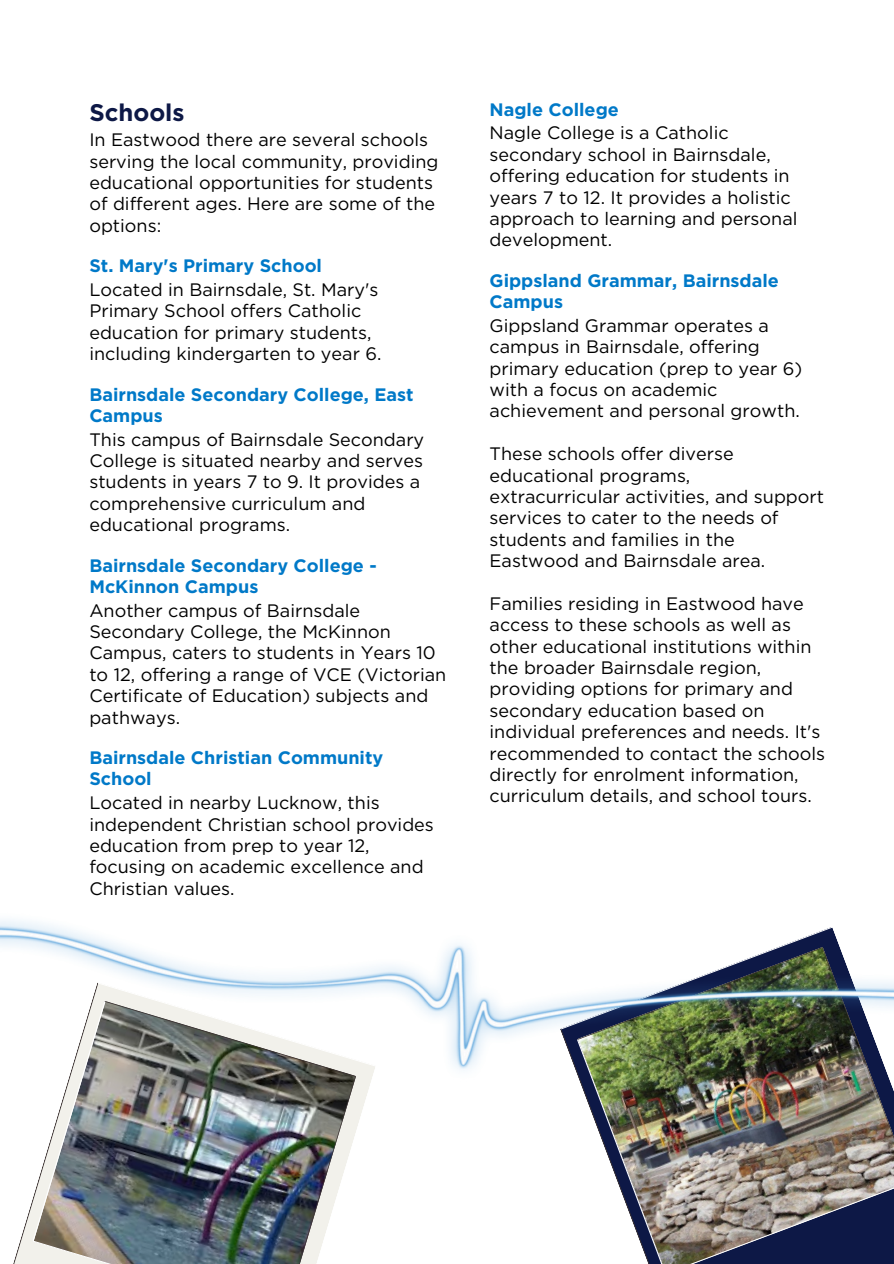
<style>
.page{position:relative;width:894px;height:1264px;background:#fff}
.page>*{position:absolute;margin:0;border:0;box-sizing:border-box;transform-origin:0 0}
.t1{font:700 24px "Gotham";color:#0d1846}
.t2{font:18px/21.3px "Gotham";color:#000}
.t3{font:700 18px/21.3px "Gotham";color:#0079c8}
.s1{font-weight:700;color:#0079c8}
</style>
<div class="page">
<img style="left:585px;top:1095px;width:308px;height:168px">
<svg style="left:13px;top:1198px;width:20px;height:65px"></svg>
<img style="left:33px;top:1095px;width:334px;height:168px">
<img style="left:0;top:920px;width:893px;height:175px">
<h1 class="t1" style="left:89px;top:102px;width:97px">Schools</h1>
<h1 class="t2" style="left:89px;top:129px;width:350px">In Eastwood there are several schools serving the local community, providing educational opportunities for students of different ages. Here are some of the options:</h1>
<h1 class="t2" style="left:89px;top:254px;width:290px;line-height:23.7px"><span class="s1">St. Mary's Primary School<br></span>Located in Bairnsdale, St. Mary's</h1>
<h1 class="t2" style="left:89px;top:300px;width:293px">Primary School offers Catholic education for primary students, including kindergarten to year 6.</h1>
<p class="t3" style="left:89px;top:384px;width:326px">Bairnsdale Secondary College, East<br>Campus</p>
<p class="t2" style="left:89px;top:428px;width:336px">This campus of Bairnsdale Secondary College is situated nearby and serves students in years 7 to 9. It provides a comprehensive curriculum and educational programs.</p>
<p class="t3" style="left:89px;top:555px;width:289px">Bairnsdale Secondary College -<br>McKinnon Campus</p>
<p class="t2" style="left:89px;top:599px;width:358px">Another campus of Bairnsdale<br>Secondary College, the McKinnon<br>Campus, caters to students in Years 10 to 12, offering a range of VCE (Victorian<br>Certificate of Education) subjects and pathways.</p>
<p class="t3" style="left:89px;top:748px;width:295px">Bairnsdale Christian Community<br>School</p>
<p class="t2" style="left:89px;top:792px;width:346px">Located in nearby Lucknow, this independent Christian school provides education from prep to year 12, focusing on academic excellence and<br>Christian values.</p>
<h1 class="t2" style="left:489px;top:97px;width:240px;line-height:23.7px"><span class="s1">Nagle College<br></span>Nagle College is a Catholic</h1>
<h1 class="t2" style="left:489px;top:144px;width:309px">secondary school in Bairnsdale, offering education for students in years 7 to 12. It provides a holistic approach to learning and personal development.</h1>
<h1 class="t3" style="left:489px;top:271px;width:291px">Gippsland Grammar, Bairnsdale<br>Campus</h1>
<h1 class="t2" style="left:489px;top:315px;width:314px">Gippsland Grammar operates a campus in Bairnsdale, offering primary education (prep to year 6) with a focus on academic achievement and personal growth.</h1>
<h1 class="t2" style="left:489px;top:443px;width:336px">These schools offer diverse educational programs, extracurricular activities, and support services to cater to the needs of students and families in the<br>Eastwood and Bairnsdale area.</h1>
<h1 class="t2" style="left:489px;top:592px;width:337px">Families residing in Eastwood have access to these schools as well as other educational institutions within the broader Bairnsdale region, providing options for primary and secondary education based on individual preferences and needs. It's recommended to contact the schools directly for enrolment information, curriculum details, and school tours.</h1>
</div>
